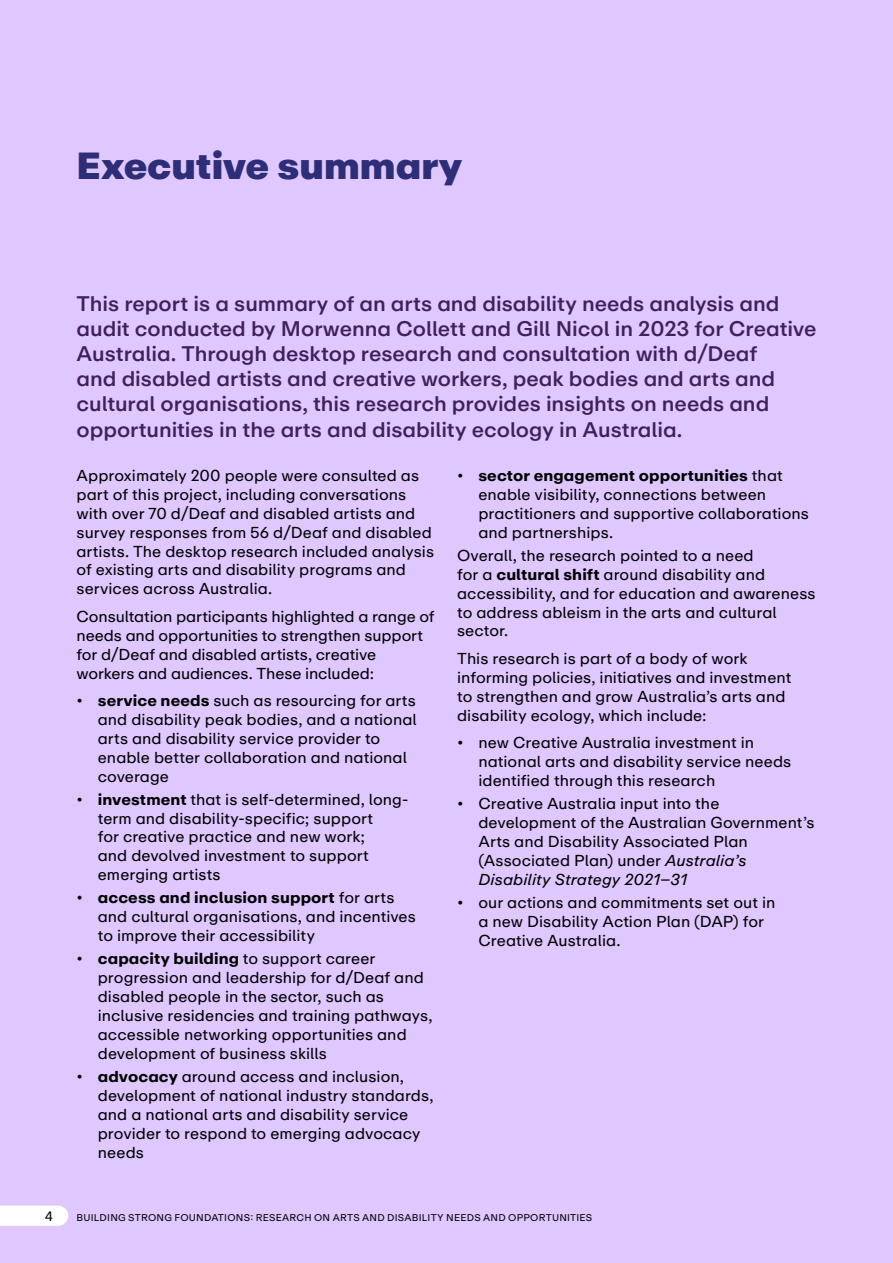
<style>
.page{position:relative;width:893px;height:1263px;background:#dfc7ff}
.page>*{position:absolute;margin:0;border:0;box-sizing:border-box;transform-origin:0 0}
.Heading_1__TOC_Running_Heading{font:900 37.5px "ABC Repro";color:#2d2d78}
.Introduction___Span_All{font:500 21px/25.2px "ABC Repro";letter-spacing:-.005em;color:#402059}
.Body_Text_screen{font:15.75px/18.9px "ABC Repro";letter-spacing:.005em;color:#000}
.t1{font:13.5px "ABC Repro";color:#000}
.t2{font:9.75px "ABC Repro";letter-spacing:.02em;color:#000}
.s1{font-weight:700}
.s2{font-style:italic}
</style>
<div class="page">
<svg style="left:0;top:1205px;width:68px;height:21px"></svg>
<h1 class="Heading_1__TOC_Running_Heading" style="left:77px;top:140px;width:387px">Executive summary</h1>
<p class="Introduction___Span_All" style="left:77px;top:291px;width:741px">This report is a summary of an arts and disability needs analysis and audit conducted by Morwenna Collett and Gill Nicol in 2023 for Creative Australia. Through desktop research and consultation with d/Deaf<br>and disabled artists and creative workers, peak bodies and arts and cultural organisations, this research provides insights on needs and opportunities in the arts and disability ecology in Australia.</p>
<p class="Body_Text_screen" style="left:77px;top:466px;width:359px">Approximately 200 people were consulted as part of this project, including conversations with over 70 d/Deaf and disabled artists and survey responses from 56 d/Deaf and disabled artists. The desktop research included analysis of existing arts and disability programs and services across Australia.</p>
<p class="Body_Text_screen" style="left:77px;top:607px;width:360px">Consultation participants highlighted a range of needs and opportunities to strengthen support for d/Deaf and disabled artists, creative workers and audiences. These included:</p>
<p class="Body_Text_screen" style="left:98px;top:691px;width:321px;text-indent:-21px">• <span class="s1">service needs</span> such as resourcing for arts and disability peak bodies, and a national arts and disability service provider to enable better collaboration and national coverage</p>
<p class="Body_Text_screen" style="left:98px;top:790px;width:312px;text-indent:-21px">• <span class="s1">investment</span> that is self-determined, long&shy;term and disability-specific; support<br>for creative practice and new work;<br>and devolved investment to support emerging artists</p>
<p class="Body_Text_screen" style="left:98px;top:888px;width:320px;text-indent:-21px">• <span class="s1">access and inclusion support</span> for arts and cultural organisations, and incentives to improve their accessibility</p>
<p class="Body_Text_screen" style="left:98px;top:949px;width:336px;text-indent:-21px">• <span class="s1">capacity building</span> to support career progression and leadership for d/Deaf and disabled people in the sector, such as inclusive residencies and training pathways, accessible networking opportunities and development of business skills</p>
<p class="Body_Text_screen" style="left:98px;top:1067px;width:337px;text-indent:-21px">• <span class="s1">advocacy</span> around access and inclusion, development of national industry standards, and a national arts and disability service provider to respond to emerging advocacy needs</p>
<p class="Body_Text_screen" style="left:478px;top:466px;width:332px;text-indent:-21px">• <span class="s1">sector engagement opportunities</span> that enable visibility, connections between practitioners and supportive collaborations and partnerships.</p>
<p class="Body_Text_screen" style="left:457px;top:546px;width:360px">Overall, the research pointed to a need<br>for a <span class="s1">cultural shift</span> around disability and accessibility, and for education and awareness to address ableism in the arts and cultural sector.</p>
<p class="Body_Text_screen" style="left:457px;top:649px;width:336px">This research is part of a body of work informing policies, initiatives and investment to strengthen and grow Australia’s arts and disability ecology, which include:</p>
<p class="Body_Text_screen" style="left:478px;top:733px;width:314px;text-indent:-21px">• new Creative Australia investment in national arts and disability service needs identified through this research</p>
<p class="Body_Text_screen" style="left:478px;top:794px;width:338px;text-indent:-21px">• Creative Australia input into the development of the Australian Government’s Arts and Disability Associated Plan (Associated Plan) under <span class="s2">Australia’s Disability Strategy 2021–31</span></p>
<p class="Body_Text_screen" style="left:478px;top:893px;width:298px;text-indent:-21px">• our actions and commitments set out in a new Disability Action Plan (DAP) for<br>Creative Australia.</p>
<p class="t1" style="left:45px;top:1207px;width:10px">4</p>
<p class="t2" style="left:77px;top:1211px;width:517px">BUILDING STRONG FOUNDATIONS: RESEARCH ON ARTS AND DISABILITY NEEDS AND OPPORTUNITIES</p>
</div>
